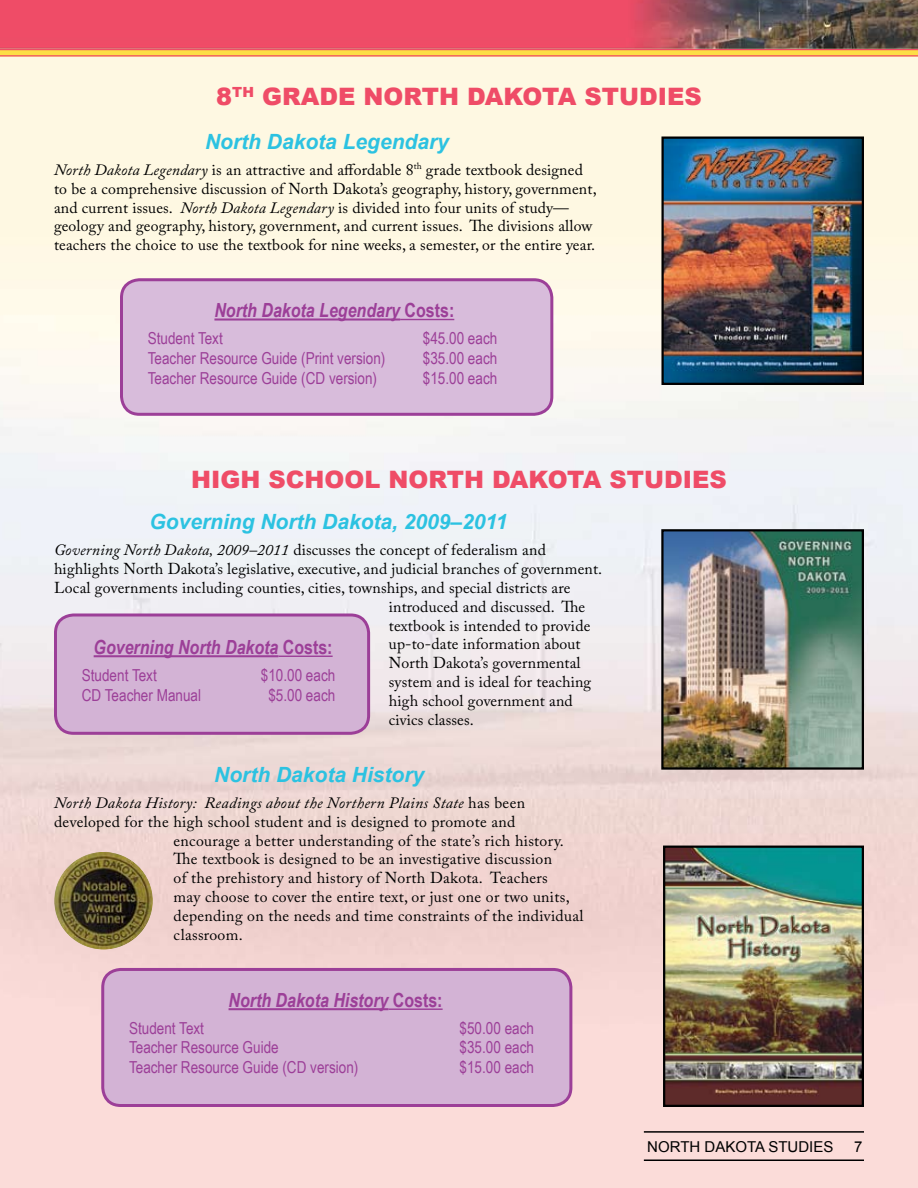
<style>
.page{position:relative;width:918px;height:1188px;background:#fff}
.page>*{position:absolute;margin:0;border:0;box-sizing:border-box;transform-origin:0 0}
.t1{font:900 24px "Arial";color:#ef4c67}
.t2{font:italic 700 21px "Arial";color:#2cc2e1}
.t3{font:italic 700 19.5px "Arial Narrow";color:#9c3f98}
.t4{font:16.5px "Arial Narrow";color:#9c3f98}
.t5{font:15.75px/18.9px "Adobe Caslon Pro";letter-spacing:.01em;color:#000}
.t6{font:italic 15.75px "Adobe Caslon Pro";letter-spacing:.02em;color:#000}
.t7{font:15px "Arial";color:#000}
.s1{font-style:italic}
.s2{font-style:normal}
</style>
<div class="page">
<img style="left:0;top:0;width:918px;height:1188px">
<hr style="left:644px;top:1131px;width:220px;height:2px;background:#000">
<hr style="left:644px;top:1160px;width:220px;height:1px;background:#000">
<svg style="left:0;top:50px;width:918px;height:5px;background:#fcd746"></svg>
<hr style="left:0;top:49px;width:918px;height:1px;background:#ef4c67">
<hr style="left:0;top:55px;width:918px;height:1px;background:#ef4c67">
<div style="left:103px;top:969px;width:468px;height:137px;background:#d3b3d5;border-radius:18px"></div>
<div style="left:101px;top:968px;width:471px;height:139px;border:3px solid #9c3f98;border-radius:18px"></div>
<hr style="left:229px;top:1008px;width:159px;height:2px;background:#9c3f98">
<hr style="left:388px;top:1009px;width:55px;height:1px;background:#9c3f98">
<div style="left:122px;top:280px;width:430px;height:134px;background:#d8bcdb;border-radius:18px"></div>
<div style="left:120px;top:278px;width:433px;height:138px;border:3px solid #9c3f98;border-radius:18px"></div>
<hr style="left:214px;top:318px;width:186px;height:3px;background:#9c3f98">
<hr style="left:400px;top:319px;width:54px;height:1px;background:#9c3f98">
<div style="left:56px;top:615px;width:313px;height:118px;background:#d3b3d5;border-radius:18px"></div>
<div style="left:54px;top:614px;width:316px;height:121px;border:3px solid #9c3f98;border-radius:18px"></div>
<hr style="left:94px;top:655px;width:184px;height:2px;background:#9c3f98">
<hr style="left:278px;top:656px;width:55px;height:1px;background:#9c3f98">
<img style="left:664px;top:532px;width:197px;height:235px">
<div style="left:661px;top:529px;width:203px;height:241px;border:2px solid #000"></div>
<img style="left:664px;top:139px;width:197px;height:243px">
<div style="left:661px;top:136px;width:203px;height:249px;border:2px solid #000"></div>
<img style="left:666px;top:849px;width:195px;height:255px">
<div style="left:663px;top:846px;width:201px;height:261px;border:2px solid #000"></div>
<img style="left:54px;top:852px;width:99px;height:97px;border-radius:50%">
<h1 class="t1" style="left:216px;top:79px;width:487px">8<sup>TH</sup> GRADE NORTH DAKOTA STUDIES</h1>
<h2 class="t2" style="left:205px;top:128px;width:245px">North Dakota Legendary</h2>
<p class="t5" style="left:54px;top:160px;width:544px"><span class="s1">North Dakota Legendary</span> is an attractive and affordable 8<sup>th</sup> grade textbook designed to be a comprehensive discussion of North Dakota’s geography, history, government, and current issues. <span class="s1">North Dakota Legendary</span> is divided into four units of study— geology and geography, history, government, and current issues. The divisions allow teachers the choice to use the textbook for nine weeks, a semester, or the entire year.</p>
<p class="t3" style="left:214px;top:296px;width:241px">North Dakota Legendary <span class="s2">Costs:</span></p>
<p class="t4" style="left:148px;top:326px;width:76px">Student Text</p>
<p class="t4" style="left:423px;top:326px;width:76px">$45.00 each</p>
<p class="t4" style="left:148px;top:346px;width:239px">Teacher Resource Guide (Print version)</p>
<p class="t4" style="left:423px;top:346px;width:76px">$35.00 each</p>
<p class="t4" style="left:148px;top:366px;width:231px">Teacher Resource Guide (CD version)</p>
<p class="t4" style="left:423px;top:366px;width:76px">$15.00 each</p>
<h1 class="t1" style="left:191px;top:462px;width:537px">HIGH SCHOOL NORTH DAKOTA STUDIES</h1>
<h2 class="t2" style="left:150px;top:508px;width:359px">Governing North Dakota, 2009–2011</h2>
<p class="t5" style="left:54px;top:540px;width:493px"><span class="s1">Governing North Dakota, 2009–2011</span> discusses the concept of federalism and</p>
<p class="t5" style="left:54px;top:559px;width:550px">highlights North Dakota’s legislative, executive, and judicial branches of government.</p>
<p class="t5" style="left:54px;top:578px;width:518px">Local governments including counties, cities, townships, and special districts are</p>
<p class="t5" style="left:389px;top:597px;width:198px">introduced and discussed. The</p>
<p class="t5" style="left:389px;top:616px;width:203px">textbook is intended to provide</p>
<p class="t5" style="left:389px;top:635px;width:193px">up-to-date information about</p>
<p class="t5" style="left:389px;top:654px;width:193px">North Dakota’s governmental</p>
<p class="t5" style="left:389px;top:672px;width:204px">system and is ideal for teaching</p>
<p class="t5" style="left:389px;top:691px;width:185px">high school government and</p>
<p class="t5" style="left:389px;top:710px;width:87px">civics classes.</p>
<p class="t3" style="left:94px;top:633px;width:240px">Governing North Dakota <span class="s2">Costs:</span></p>
<p class="t4" style="left:82px;top:663px;width:76px">Student Text</p>
<p class="t4" style="left:261px;top:663px;width:76px">$10.00 each</p>
<p class="t4" style="left:82px;top:683px;width:121px">CD Teacher Manual</p>
<p class="t4" style="left:268px;top:683px;width:68px">$5.00 each</p>
<h2 class="t2" style="left:214px;top:761px;width:212px">North Dakota History</h2>
<p class="t6" style="left:54px;top:793px;width:473px">North Dakota History: Readings about the Northern Plains State <span class="s2">has been</span></p>
<p class="t5" style="left:54px;top:812px;width:463px">developed for the high school student and is designed to promote and</p>
<p class="t5" style="left:174px;top:831px;width:392px">encourage a better understanding of the state’s rich history.</p>
<p class="t5" style="left:174px;top:850px;width:380px">The textbook is designed to be an investigative discussion</p>
<p class="t5" style="left:174px;top:868px;width:376px">of the prehistory and history of North Dakota. Teachers</p>
<p class="t5" style="left:174px;top:887px;width:398px">may choose to cover the entire text, or just one or two units,</p>
<p class="t5" style="left:174px;top:906px;width:411px">depending on the needs and time constraints of the individual</p>
<p class="t5" style="left:174px;top:925px;width:71px">classroom.</p>
<p class="t3" style="left:229px;top:986px;width:216px">North Dakota History <span class="s2">Costs:</span></p>
<p class="t4" style="left:129px;top:1016px;width:76px">Student Text</p>
<p class="t4" style="left:460px;top:1016px;width:76px">$50.00 each</p>
<p class="t4" style="left:129px;top:1036px;width:151px">Teacher Resource Guide</p>
<p class="t4" style="left:460px;top:1036px;width:76px">$35.00 each</p>
<p class="t4" style="left:129px;top:1055px;width:231px">Teacher Resource Guide (CD version)</p>
<p class="t4" style="left:460px;top:1055px;width:76px">$15.00 each</p>
<p class="t7" style="left:647px;top:1137px;width:188px">NORTH DAKOTA STUDIES</p>
</div>
